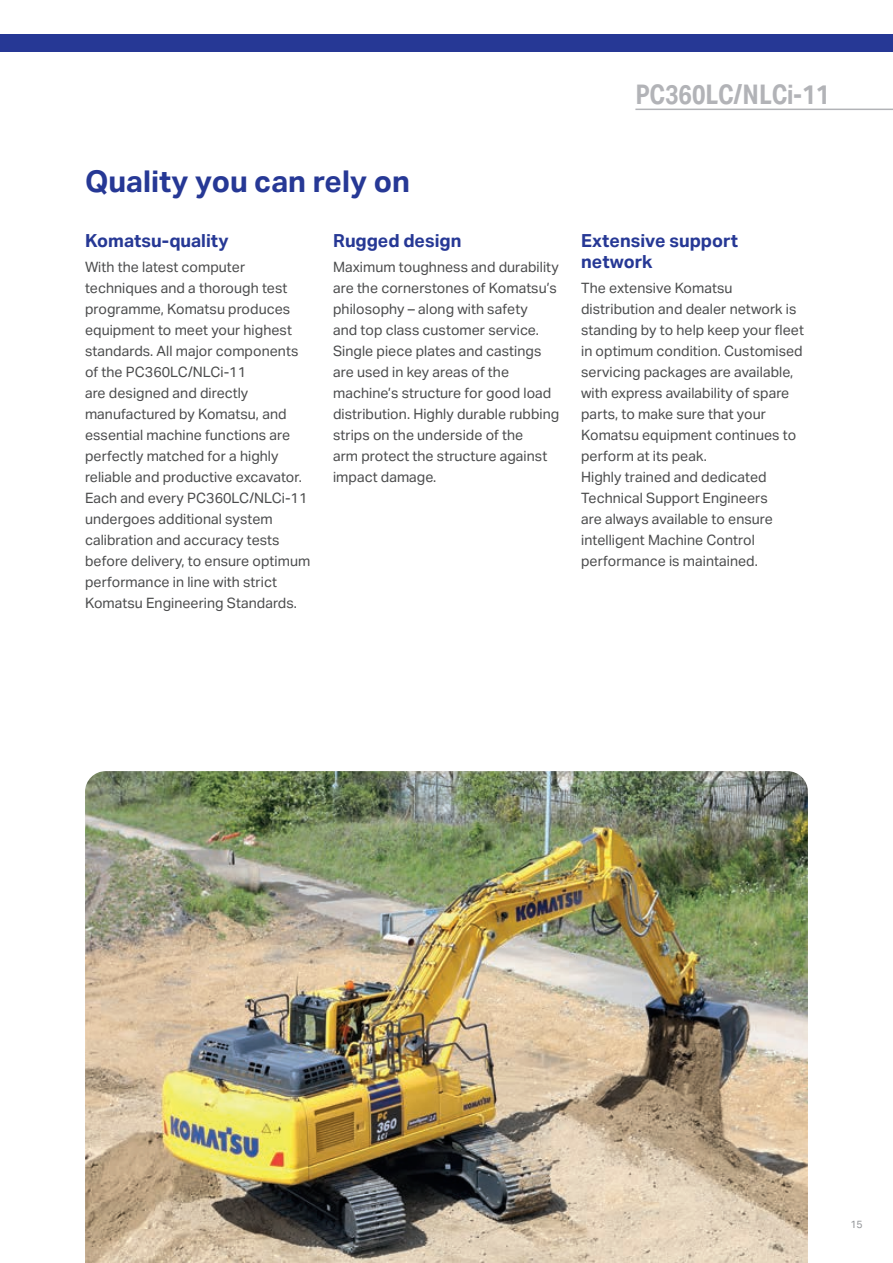
<style>
.page{position:relative;width:893px;height:1263px;background:#fff}
.page>*{position:absolute;margin:0;border:0;box-sizing:border-box;transform-origin:0 0}
.t1{font:700 30px "Aktiv Grotesk";color:#263895}
.t2{font:700 27px "Aktiv Grotesk Cd";color:#b2b3b7}
.t3{font:700 18px/21px "Aktiv Grotesk";color:#263895}
.t4{font:14.25px/21px "Aktiv Grotesk";color:#4b4c4d}
.t5{font:10.5px "Aktiv Grotesk";color:#939598}
</style>
<div class="page">
<img style="left:85px;top:771px;width:723px;height:492px">
<div style="left:0;top:34px;width:893px;height:17px;background:#263895"></div>
<hr style="left:635px;top:109px;width:258px;height:1px;background:#b2b3b7">
<h2 class="t2" style="left:635px;top:79px;width:195px">PC360LC/NLCi-11</h2>
<h1 class="t1" style="left:85px;top:164px;width:326px">Quality you can rely on</h1>
<p class="t3" style="left:333px;top:230px;width:130px">Rugged design</p>
<p class="t4" style="left:333px;top:257px;width:228px">Maximum toughness and durability are the cornerstones of Komatsu’s philosophy – along with safety<br>and top class customer service.<br>Single piece plates and castings are used in key areas of the machine’s structure for good load distribution. Highly durable rubbing strips on the underside of the<br>arm protect the structure against impact damage.</p>
<p class="t3" style="left:85px;top:230px;width:145px">Komatsu-quality</p>
<p class="t4" style="left:85px;top:257px;width:227px">With the latest computer techniques and a thorough test programme, Komatsu produces equipment to meet your highest standards. All major components of the PC360LC/NLCi-11<br>are designed and directly manufactured by Komatsu, and essential machine functions are perfectly matched for a highly reliable and productive excavator.<br>Each and every PC360LC/NLCi-11 undergoes additional system calibration and accuracy tests before delivery, to ensure optimum performance in line with strict<br>Komatsu Engineering Standards.</p>
<p class="t3" style="left:581px;top:230px;width:159px">Extensive support network</p>
<p class="t4" style="left:581px;top:278px;width:224px">The extensive Komatsu distribution and dealer network is standing by to help keep your fleet in optimum condition. Customised servicing packages are available, with express availability of spare parts, to make sure that your<br>Komatsu equipment continues to perform at its peak.<br>Highly trained and dedicated<br>Technical Support Engineers<br>are always available to ensure intelligent Machine Control performance is maintained.</p>
<p class="t5" style="left:850px;top:1218px;width:14px">15</p>
</div>
